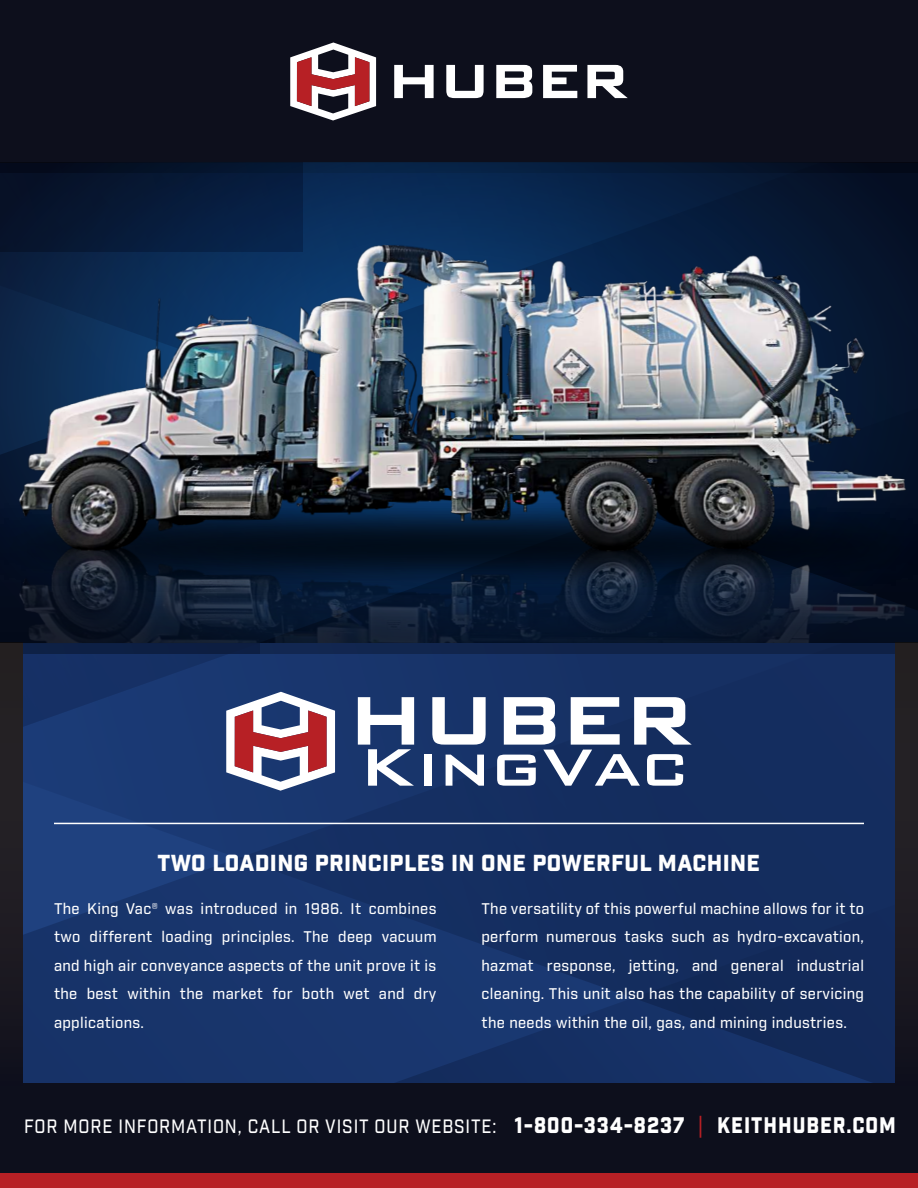
<style>
.page{position:relative;width:918px;height:1188px;background:#fff}
.page>*{position:absolute;margin:0;border:0;box-sizing:border-box;transform-origin:0 0}
.t1{font:900 22.5px "Industry";letter-spacing:.015em;color:#fff}
.t2{font:500 18.75px "Industry";letter-spacing:.05em;color:#fff;scale:.9 1}
.t3{font:500 15px/28.5px "Industry";letter-spacing:.02em;color:#fff;text-align:justify}
.s1{font-weight:900;font-size:21.9px}
.s2{font-size:21.9px;color:#b72025}
</style>
<div class="page">
<svg style="left:22px;top:653px;width:874px;height:430px;background:#173267"></svg>
<svg style="left:271px;top:892px;width:625px;height:191px;background:#153064"></svg>
<div style="left:22px;top:643px;width:874px;height:10px;background:#102349"></div>
<hr style="left:54px;top:823px;width:810px;height:1px;background:#fff">
<div style="left:0;top:0;width:918px;height:163px;background:#0d0f1c"></div>
<svg style="left:290px;top:42px;width:86px;height:79px"></svg>
<svg style="left:394px;top:65px;width:234px;height:33px"></svg>
<div style="left:0;top:1083px;width:918px;height:105px;background:#0d0f1c"></div>
<svg style="left:0;top:791px;width:22px;height:292px;background:#1c1a21"></svg>
<div style="left:896px;top:643px;width:22px;height:443px;background:linear-gradient(to bottom,#282425,#15141f)"></div>
<div style="left:0;top:1173px;width:918px;height:15px;background:#b72025"></div>
<img style="left:2px;top:163px;width:915px;height:480px">
<img style="left:0;top:601px;width:918px;height:15px">
<img style="left:0;top:468px;width:918px;height:133px">
<svg style="left:0;top:643px;width:335px;height:148px;background:#35436f"></svg>
<svg style="left:358px;top:697px;width:334px;height:89px"></svg>
<h1 class="t1" style="left:158px;top:849px;width:604px">TWO LOADING PRINCIPLES IN ONE POWERFUL MACHINE</h1>
<p class="t3" style="left:54px;top:895px;width:384px">The King Vac® was introduced in 1986. It combines two different loading principles. The deep vacuum and high air conveyance aspects of the unit prove it is the best within the market for both wet and dry applications.</p>
<p class="t3" style="left:482px;top:895px;width:384px">The versatility of this powerful machine allows for it to perform numerous tasks such as hydro-excavation, hazmat response, jetting, and general industrial cleaning. This unit also has the capability of servicing the needs within the oil, gas, and mining industries.</p>
<p class="t2" style="left:24px;top:1115px;width:970px">FOR MORE INFORMATION, CALL OR VISIT OUR WEBSITE: <span class="s1">1-800-334-8237</span> <span class="s2">|</span> <span class="s1">KEITHHUBER.COM</span></p>
</div>
